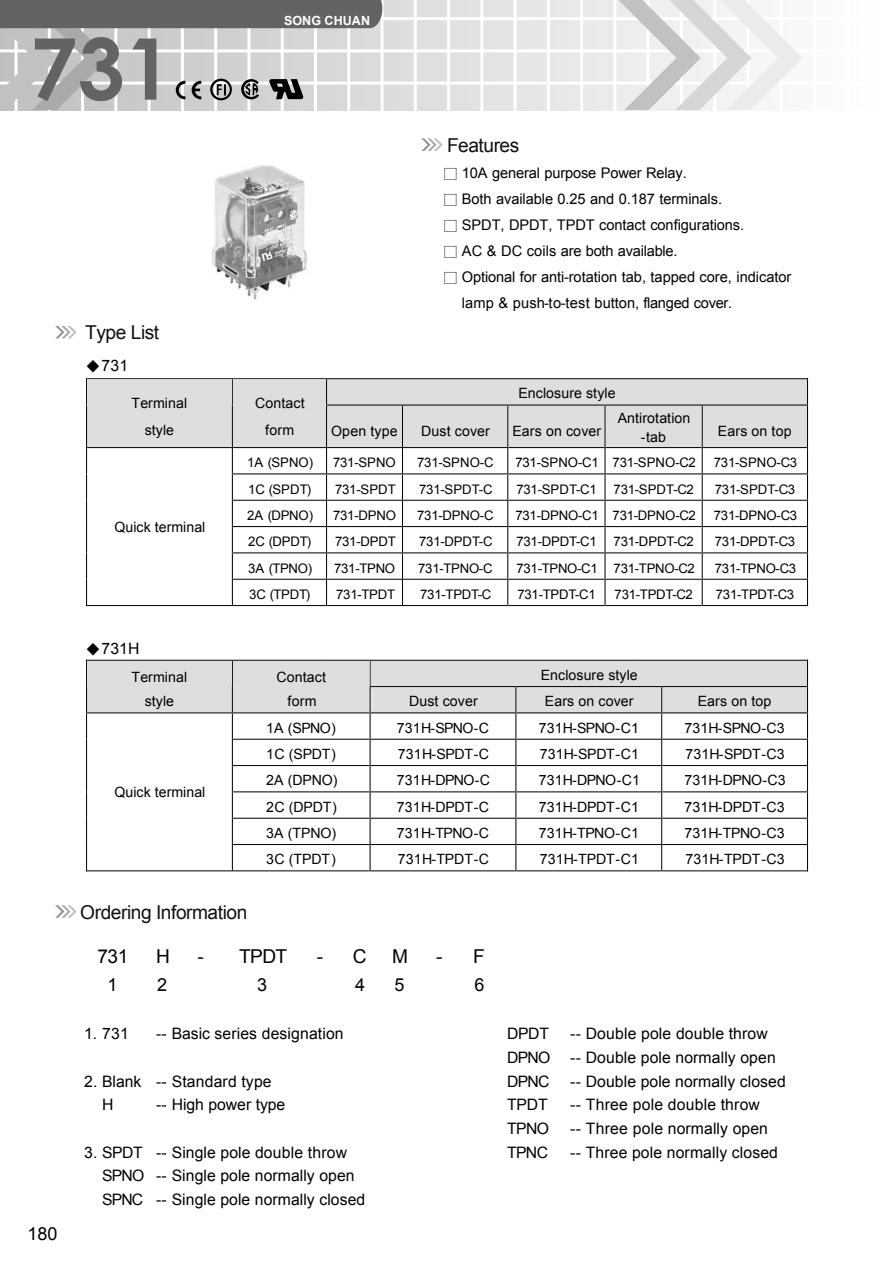
<style>
.page{position:relative;width:893px;height:1263px;background:#fff}
.page>*{position:absolute;margin:0;border:0;box-sizing:border-box;transform-origin:0 0}
.t1{font:700 85.05px "Century Gothic";color:#636363}
.t2{font:19.2px "Arial";letter-spacing:-.025em;color:#101010}
.t3{font:19.2px "Arial";letter-spacing:-.035em;color:#000}
.t4{font:18px "Arial";color:#000}
.t5{font:15.75px/23.7px "Arial";letter-spacing:.005em;color:#000}
.t6{font:14.7px/25.8px "Arial";letter-spacing:-.005em;color:#000}
.t7{font:14.25px/27.3px "Arial";letter-spacing:.005em;color:#000;text-align:center}
.t8{font:14.25px "Arial";letter-spacing:-.02em;color:#000}
.t9{font:14.25px "Arial";letter-spacing:-.015em;color:#000}
.t10{font:13.2px "Arial";letter-spacing:-.02em;color:#000}
.t11{font:700 12.6px "Arial";color:#fff}
.s1{font-family:"Li Gothic Med";font-size:14.7px}
.s2{font-family:"P Ming Li U";font-size:13.5px}
</style>
<div class="page">
<div style="left:384px;top:0;width:224px;height:110px;background:#e4e4e4"></div>
<hr style="left:0;top:17px;width:880px;height:3px;background:#fff">
<hr style="left:0;top:49px;width:880px;height:3px;background:#fff">
<hr style="left:0;top:82px;width:880px;height:3px;background:#fff">
<hr style="left:414px;top:0;width:3px;height:111px;background:#fff">
<hr style="left:447px;top:0;width:3px;height:111px;background:#fff">
<hr style="left:480px;top:0;width:3px;height:111px;background:#fff">
<hr style="left:514px;top:0;width:3px;height:111px;background:#fff">
<hr style="left:547px;top:0;width:3px;height:111px;background:#fff">
<hr style="left:580px;top:0;width:3px;height:111px;background:#fff">
<svg style="left:608px;top:0;width:194px;height:110px"></svg>
<svg style="left:55px;top:905px;width:22px;height:13px"></svg>
<svg style="left:55px;top:326px;width:22px;height:12px"></svg>
<svg style="left:421px;top:138px;width:22px;height:13px"></svg>
<svg style="left:86px;top:378px;width:722px;height:228px"></svg>
<svg style="left:86px;top:660px;width:722px;height:211px"></svg>
<img style="left:212px;top:165px;width:95px;height:135px">
<svg style="left:0;top:0;width:382px;height:110px;background:#b0b0b0"></svg>
<p class="t1" style="left:30px;top:15px;width:144px">731</p>
<p class="t2" style="left:85px;top:321px;width:76px">Type List</p>
<p class="t5" style="left:86px;top:354px;width:44px"><span class="s1">◆</span>731</p>
<p class="t11" style="left:284px;top:14px;width:88px">SONG CHUAN</p>
<p class="t2" style="left:447px;top:134px;width:74px">Features</p>
<p class="t6" style="left:444px;top:160px;width:245px"><span class="s2">□</span> 10A general purpose Power Relay.</p>
<p class="t6" style="left:444px;top:186px;width:280px"><span class="s2">□</span> Both available 0.25 and 0.187 terminals.</p>
<p class="t6" style="left:444px;top:212px;width:302px"><span class="s2">□</span> SPDT, DPDT, TPDT contact configurations.</p>
<p class="t6" style="left:444px;top:238px;width:235px"><span class="s2">□</span> AC &amp; DC coils are both available.</p>
<p class="t6" style="left:462px;top:264px;width:331px;text-indent:-18px"><span class="s2">□</span> Optional for anti-rotation tab, tapped core, indicator lamp &amp; push-to-test button, flanged cover.</p>
<p class="t7" style="left:132px;top:389px;width:57px">Terminal style</p>
<p class="t7" style="left:255px;top:389px;width:51px">Contact form</p>
<p class="t7" style="left:518px;top:380px;width:99px">Enclosure style</p>
<p class="t7" style="left:331px;top:417px;width:68px">Open type</p>
<p class="t7" style="left:421px;top:417px;width:70px">Dust cover</p>
<p class="t7" style="left:512px;top:417px;width:90px">Ears on cover</p>
<p class="t7" style="left:618px;top:408px;width:74px;line-height:19.2px">Antirotation -tab</p>
<p class="t7" style="left:718px;top:417px;width:75px">Ears on top</p>
<p class="t7" style="left:114px;top:513px;width:93px">Quick terminal</p>
<p class="t10" style="left:247px;top:455px;width:68px">1A (SPNO)</p>
<p class="t10" style="left:333px;top:455px;width:64px">731-SPNO</p>
<p class="t10" style="left:417px;top:455px;width:78px">731-SPNO-C</p>
<p class="t10" style="left:515px;top:455px;width:182px">731-SPNO-C1 731-SPNO-C2</p>
<p class="t10" style="left:714px;top:455px;width:85px">731-SPNO-C3</p>
<p class="t10" style="left:248px;top:482px;width:65px">1C (SPDT)</p>
<p class="t10" style="left:335px;top:482px;width:62px">731-SPDT</p>
<p class="t10" style="left:419px;top:482px;width:75px">731-SPDT-C</p>
<p class="t10" style="left:516px;top:482px;width:82px">731-SPDT-C1</p>
<p class="t10" style="left:614px;top:482px;width:82px">731-SPDT-C2</p>
<p class="t10" style="left:715px;top:482px;width:82px">731-SPDT-C3</p>
<p class="t10" style="left:247px;top:508px;width:67px">2A (DPNO)</p>
<p class="t10" style="left:333px;top:508px;width:64px">731-DPNO</p>
<p class="t10" style="left:417px;top:508px;width:78px">731-DPNO-C</p>
<p class="t10" style="left:515px;top:508px;width:182px">731-DPNO-C1 731-DPNO-C2</p>
<p class="t10" style="left:714px;top:508px;width:85px">731-DPNO-C3</p>
<p class="t10" style="left:248px;top:534px;width:65px">2C (DPDT)</p>
<p class="t10" style="left:335px;top:534px;width:62px">731-DPDT</p>
<p class="t10" style="left:419px;top:534px;width:75px">731-DPDT-C</p>
<p class="t10" style="left:516px;top:534px;width:82px">731-DPDT-C1</p>
<p class="t10" style="left:614px;top:534px;width:82px">731-DPDT-C2</p>
<p class="t10" style="left:715px;top:534px;width:82px">731-DPDT-C3</p>
<p class="t10" style="left:248px;top:561px;width:66px">3A (TPNO)</p>
<p class="t10" style="left:334px;top:561px;width:63px">731-TPNO</p>
<p class="t10" style="left:418px;top:561px;width:76px">731-TPNO-C</p>
<p class="t10" style="left:516px;top:561px;width:180px">731-TPNO-C1 731-TPNO-C2</p>
<p class="t10" style="left:715px;top:561px;width:83px">731-TPNO-C3</p>
<p class="t10" style="left:249px;top:587px;width:63px">3C (TPDT)</p>
<p class="t10" style="left:336px;top:587px;width:60px">731-TPDT</p>
<p class="t10" style="left:420px;top:587px;width:73px">731-TPDT-C</p>
<p class="t10" style="left:517px;top:587px;width:80px">731-TPDT-C1</p>
<p class="t10" style="left:615px;top:587px;width:80px">731-TPDT-C2</p>
<p class="t10" style="left:716px;top:587px;width:80px">731-TPDT-C3</p>
<p class="t5" style="left:86px;top:636px;width:55px"><span class="s1">◆</span>731H</p>
<p class="t7" style="left:132px;top:663px;width:57px">Terminal</p>
<p class="t7" style="left:541px;top:661px;width:99px">Enclosure style</p>
<p class="t7" style="left:145px;top:688px;width:31px">style</p>
<p class="t7" style="left:276px;top:665px;width:51px;line-height:24.3px">Contact form</p>
<p class="t7" style="left:409px;top:688px;width:70px">Dust cover</p>
<p class="t7" style="left:545px;top:688px;width:90px">Ears on cover</p>
<p class="t7" style="left:698px;top:688px;width:75px">Ears on top</p>
<p class="t7" style="left:114px;top:779px;width:93px">Quick terminal</p>
<p class="t2" style="left:80px;top:901px;width:169px">Ordering Information</p>
<p class="t7" style="left:266px;top:714px;width:71px">1A (SPNO)</p>
<p class="t8" style="left:397px;top:720px;width:94px">731H-SPNO-C</p>
<p class="t7" style="left:539px;top:714px;width:102px">731H-SPNO-C1</p>
<p class="t7" style="left:684px;top:714px;width:102px">731H-SPNO-C3</p>
<p class="t7" style="left:266px;top:740px;width:71px">1C (SPDT)</p>
<p class="t7" style="left:398px;top:740px;width:93px">731H-SPDT-C</p>
<p class="t7" style="left:540px;top:740px;width:101px">731H-SPDT-C1</p>
<p class="t7" style="left:685px;top:740px;width:101px">731H-SPDT-C3</p>
<p class="t7" style="left:266px;top:767px;width:73px">2A (DPNO)</p>
<p class="t9" style="left:397px;top:772px;width:95px">731H-DPNO-C</p>
<p class="t7" style="left:539px;top:767px;width:103px">731H-DPNO-C1</p>
<p class="t7" style="left:684px;top:767px;width:103px">731H-DPNO-C3</p>
<p class="t7" style="left:266px;top:793px;width:72px">2C (DPDT)</p>
<p class="t7" style="left:397px;top:793px;width:94px">731H-DPDT-C</p>
<p class="t7" style="left:539px;top:793px;width:102px">731H-DPDT-C1</p>
<p class="t7" style="left:684px;top:793px;width:102px">731H-DPDT-C3</p>
<p class="t7" style="left:266px;top:819px;width:71px">3A (TPNO)</p>
<p class="t7" style="left:397px;top:819px;width:94px">731H-TPNO-C</p>
<p class="t7" style="left:539px;top:819px;width:102px">731H-TPNO-C1</p>
<p class="t7" style="left:684px;top:819px;width:102px">731H-TPNO-C3</p>
<p class="t7" style="left:266px;top:846px;width:71px">3C (TPDT)</p>
<p class="t7" style="left:398px;top:846px;width:93px">731H-TPDT-C</p>
<p class="t7" style="left:540px;top:846px;width:101px">731H-TPDT-C1</p>
<p class="t7" style="left:685px;top:846px;width:101px">731H-TPDT-C3</p>
<p class="t4" style="left:28px;top:1224px;width:32px">180</p>
<p class="t3" style="left:98px;top:945px;width:32px">731</p>
<p class="t3" style="left:156px;top:945px;width:15px">H</p>
<p class="t3" style="left:198px;top:945px;width:91px">- TPDT</p>
<p class="t3" style="left:317px;top:945px;width:51px">- C</p>
<p class="t3" style="left:392px;top:945px;width:17px">M</p>
<p class="t3" style="left:436px;top:945px;width:50px">- F</p>
<p class="t4" style="left:108px;top:975px;width:12px">1</p>
<p class="t4" style="left:157px;top:975px;width:12px">2</p>
<p class="t4" style="left:257px;top:975px;width:12px">3</p>
<p class="t4" style="left:355px;top:975px;width:12px">4</p>
<p class="t4" style="left:395px;top:975px;width:12px">5</p>
<p class="t4" style="left:474px;top:975px;width:12px">6</p>
<p class="t5" style="left:84px;top:1022px;width:46px">1. 731</p>
<p class="t5" style="left:156px;top:1022px;width:189px">-- Basic series designation</p>
<p class="t5" style="left:102px;top:1069px;width:171px;text-indent:-18px">2. Blank -- Standard type<br>H</p>
<p class="t5" style="left:156px;top:1093px;width:131px">-- High power type</p>
<p class="t5" style="left:102px;top:1140px;width:265px;text-indent:-18px">3. SPDT -- Single pole double throw<br>SPNO -- Single pole normally open<br>SPNC -- Single pole normally closed</p>
<p class="t5" style="left:507px;top:1022px;width:43px">DPDT</p>
<p class="t5" style="left:507px;top:1022px;width:270px;text-indent:63px">-- Double pole double throw<br>DPNO -- Double pole normally open<br>DPNC</p>
<p class="t5" style="left:570px;top:1069px;width:217px">-- Double pole normally closed</p>
<p class="t5" style="left:507px;top:1093px;width:42px">TPDT</p>
<p class="t5" style="left:570px;top:1093px;width:191px">-- Three pole double throw</p>
<p class="t5" style="left:507px;top:1116px;width:44px">TPNO</p>
<p class="t5" style="left:570px;top:1116px;width:199px">-- Three pole normally open</p>
<p class="t5" style="left:507px;top:1140px;width:43px">TPNC</p>
<p class="t5" style="left:570px;top:1140px;width:209px">-- Three pole normally closed</p>
</div>
